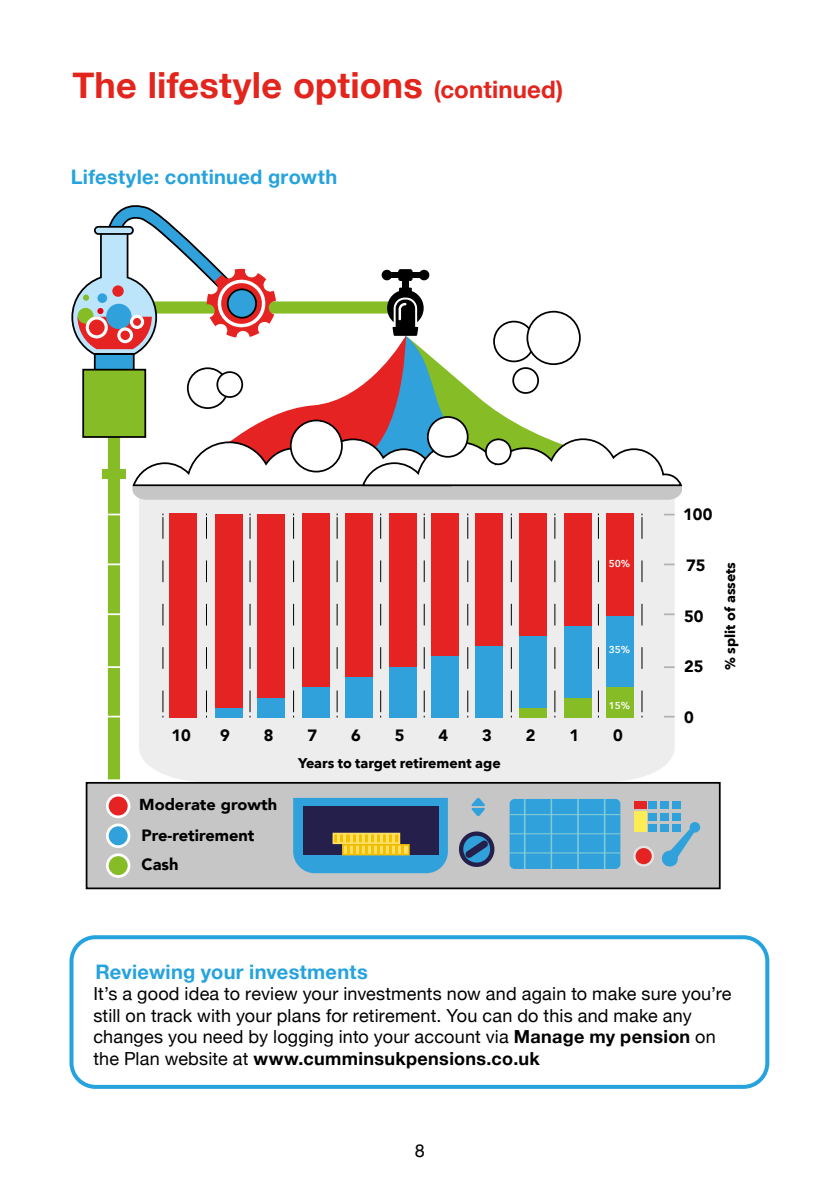
<style>
.page{position:relative;width:840px;height:1191px;background:#fff}
.page>*{position:absolute;margin:0;border:0;box-sizing:border-box;transform-origin:0 0}
.t1{font:700 36px "Helvetica Neue";letter-spacing:.005em;color:#e2251d}
.t2{font:700 20px "Helvetica Neue";letter-spacing:.015em;color:#26a3dd}
.t3{font:18px/21.6px "Helvetica Neue";letter-spacing:.01em;color:#000}
.t4{font:900 16.4px/29.6px "Avenir";color:#000}
.t5{font:900 15.8px "Avenir";color:#000}
.t6{font:700 14px "Avenir Next";color:#000}
.t7{font:600 10px "Avenir Next";color:#fff}
.s1{font-size:24px}
.s2{font-weight:700}
</style>
<div class="page">
<div style="left:69px;top:935px;width:699px;height:153px;border:4px solid #26a3dd;border-radius:24px"></div>
<div style="left:187px;top:500px;width:487px;height:281px;background:#ededed"></div>
<svg style="left:107px;top:500px;width:304px;height:280px;background:#e7e8df"></svg>
<svg style="left:162px;top:513px;width:1px;height:204px"></svg>
<svg style="left:206px;top:513px;width:1px;height:204px"></svg>
<svg style="left:249px;top:513px;width:1px;height:204px"></svg>
<svg style="left:293px;top:513px;width:1px;height:204px"></svg>
<svg style="left:336px;top:513px;width:1px;height:204px"></svg>
<svg style="left:380px;top:513px;width:1px;height:204px"></svg>
<svg style="left:423px;top:513px;width:1px;height:204px"></svg>
<svg style="left:467px;top:513px;width:1px;height:204px"></svg>
<svg style="left:510px;top:513px;width:1px;height:204px"></svg>
<svg style="left:554px;top:513px;width:1px;height:204px"></svg>
<svg style="left:597px;top:513px;width:1px;height:204px"></svg>
<svg style="left:641px;top:513px;width:1px;height:204px"></svg>
<svg style="left:107px;top:715px;width:14px;height:2px"></svg>
<svg style="left:107px;top:666px;width:14px;height:2px"></svg>
<svg style="left:107px;top:613px;width:14px;height:2px"></svg>
<svg style="left:107px;top:563px;width:14px;height:2px"></svg>
<svg style="left:107px;top:513px;width:14px;height:2px"></svg>
<div style="left:519px;top:707px;width:27px;height:11px;background:#86bc25"></div>
<div style="left:563px;top:697px;width:28px;height:21px;background:#86bc25"></div>
<div style="left:605px;top:687px;width:28px;height:31px;background:#86bc25"></div>
<div style="left:215px;top:707px;width:27px;height:11px;background:#31a1dc"></div>
<div style="left:257px;top:697px;width:28px;height:21px;background:#31a1dc"></div>
<div style="left:301px;top:687px;width:28px;height:31px;background:#31a1dc"></div>
<div style="left:344px;top:677px;width:28px;height:41px;background:#31a1dc"></div>
<div style="left:389px;top:667px;width:27px;height:51px;background:#31a1dc"></div>
<div style="left:431px;top:656px;width:28px;height:61px;background:#31a1dc"></div>
<div style="left:475px;top:646px;width:27px;height:72px;background:#31a1dc"></div>
<div style="left:519px;top:636px;width:27px;height:71px;background:#31a1dc"></div>
<div style="left:563px;top:626px;width:28px;height:71px;background:#31a1dc"></div>
<div style="left:605px;top:615px;width:28px;height:72px;background:#31a1dc"></div>
<div style="left:169px;top:513px;width:28px;height:205px;background:#e52322"></div>
<div style="left:215px;top:513px;width:27px;height:194px;background:#e52322"></div>
<div style="left:257px;top:513px;width:28px;height:184px;background:#e52322"></div>
<div style="left:301px;top:513px;width:28px;height:174px;background:#e52322"></div>
<div style="left:344px;top:513px;width:28px;height:164px;background:#e52322"></div>
<div style="left:389px;top:513px;width:27px;height:154px;background:#e52322"></div>
<div style="left:431px;top:513px;width:28px;height:143px;background:#e52322"></div>
<div style="left:475px;top:513px;width:27px;height:133px;background:#e52322"></div>
<div style="left:519px;top:513px;width:27px;height:123px;background:#e52322"></div>
<div style="left:563px;top:513px;width:28px;height:113px;background:#e52322"></div>
<div style="left:605px;top:513px;width:28px;height:102px;background:#e52322"></div>
<svg style="left:71px;top:205px;width:611px;height:295px"></svg>
<div style="left:83px;top:294px;width:6px;height:7px;background:#86bc25;border-radius:50%"></div>
<div style="left:112px;top:285px;width:12px;height:12px;background:#e52322;border-radius:50%"></div>
<div style="left:227px;top:289px;width:29px;height:29px;background:#31a1dc;border-radius:50%"></div>
<div style="left:227px;top:288px;width:30px;height:30px;border:2px solid #000;border-radius:50%"></div>
<svg style="left:663px;top:666px;width:11px;height:2px"></svg>
<svg style="left:663px;top:613px;width:11px;height:2px"></svg>
<svg style="left:663px;top:563px;width:11px;height:2px"></svg>
<div style="left:86px;top:783px;width:633px;height:105px;background:#c6c6c6"></div>
<div style="left:86px;top:782px;width:634px;height:107px;border:2px solid #000"></div>
<svg style="left:661px;top:822px;width:39px;height:45px"></svg>
<div style="left:633px;top:811px;width:12px;height:21px;background:#fced56"></div>
<div style="left:672px;top:813px;width:8px;height:7px;background:#31a1dc"></div>
<div style="left:659px;top:813px;width:8px;height:7px;background:#31a1dc"></div>
<div style="left:648px;top:813px;width:8px;height:7px;background:#31a1dc"></div>
<div style="left:672px;top:824px;width:8px;height:8px;background:#31a1dc"></div>
<div style="left:659px;top:824px;width:8px;height:8px;background:#31a1dc"></div>
<div style="left:648px;top:824px;width:8px;height:8px;background:#31a1dc"></div>
<div style="left:672px;top:801px;width:8px;height:8px;background:#31a1dc"></div>
<div style="left:659px;top:801px;width:8px;height:8px;background:#31a1dc"></div>
<div style="left:648px;top:801px;width:8px;height:8px;background:#31a1dc"></div>
<div style="left:633px;top:801px;width:12px;height:8px;background:#e52322"></div>
<svg style="left:633px;top:845px;width:20px;height:21px"></svg>
<div style="left:635px;top:848px;width:16px;height:16px;background:#e52322;border-radius:50%"></div>
<svg style="left:459px;top:831px;width:36px;height:36px"></svg>
<svg style="left:471px;top:798px;width:14px;height:18px"></svg>
<svg style="left:106px;top:793px;width:24px;height:25px"></svg>
<div style="left:109px;top:796px;width:19px;height:19px;background:#e52322;border-radius:50%"></div>
<svg style="left:106px;top:823px;width:24px;height:25px"></svg>
<div style="left:109px;top:826px;width:19px;height:19px;background:#31a1dc;border-radius:50%"></div>
<svg style="left:106px;top:853px;width:24px;height:25px"></svg>
<div style="left:109px;top:856px;width:19px;height:19px;background:#86bc25;border-radius:50%"></div>
<svg style="left:293px;top:798px;width:154px;height:75px;background:#486d83"></svg>
<svg style="left:509px;top:799px;width:111px;height:70px;background:#3aa5db"></svg>
<h1 class="t1" style="left:72px;top:57px;width:492px">The lifestyle options <span class="s1">(continued)</span></h1>
<p class="t2" style="left:71px;top:161px;width:268px">Lifestyle: continued growth</p>
<p class="t7" style="left:608px;top:555px;width:23px">50%</p>
<p class="t7" style="left:608px;top:641px;width:23px">35%</p>
<p class="t7" style="left:608px;top:696px;width:23px">15%</p>
<p class="t4" style="left:171px;top:720px;width:21px">10</p>
<p class="t4" style="left:220px;top:720px;width:11px">9</p>
<p class="t4" style="left:263px;top:720px;width:11px">8</p>
<p class="t4" style="left:307px;top:720px;width:11px">7</p>
<p class="t4" style="left:351px;top:720px;width:11px">6</p>
<p class="t4" style="left:394px;top:720px;width:11px">5</p>
<p class="t4" style="left:438px;top:720px;width:11px">4</p>
<p class="t4" style="left:482px;top:720px;width:11px">3</p>
<p class="t4" style="left:525px;top:720px;width:11px">2</p>
<p class="t4" style="left:569px;top:720px;width:11px">1</p>
<p class="t4" style="left:612px;top:720px;width:11px">0</p>
<p class="t5" style="left:139px;top:791px;width:139px">Moderate growth</p>
<p class="t4" style="left:141px;top:819px;width:114px">Pre-retirement<br>Cash</p>
<p class="t6" style="left:298px;top:751px;width:204px">Years to target retirement age</p>
<p class="t4" style="left:683px;top:499px;width:31px">100</p>
<p class="t4" style="left:686px;top:550px;width:21px">75</p>
<p class="t4" style="left:684px;top:600px;width:21px">50</p>
<p class="t4" style="left:684px;top:651px;width:21px">25</p>
<p class="t4" style="left:684px;top:702px;width:11px">0</p>
<p class="t6" style="left:717px;top:670px;width:110px;rotate:-90deg">% split of assets</p>
<p class="t2" style="left:95px;top:955px;width:274px">Reviewing your investments</p>
<p class="t3" style="left:93px;top:984px;width:639px">It’s a good idea to review your investments now and again to make sure you’re still on track with your plans for retirement. You can do this and make any changes you need by logging into your account via <span class="s2">Manage my pension</span> on the Plan website at <span class="s2">www.cumminsukpensions.co.uk</span></p>
<p class="t3" style="left:415px;top:1141px;width:12px">8</p>
</div>
